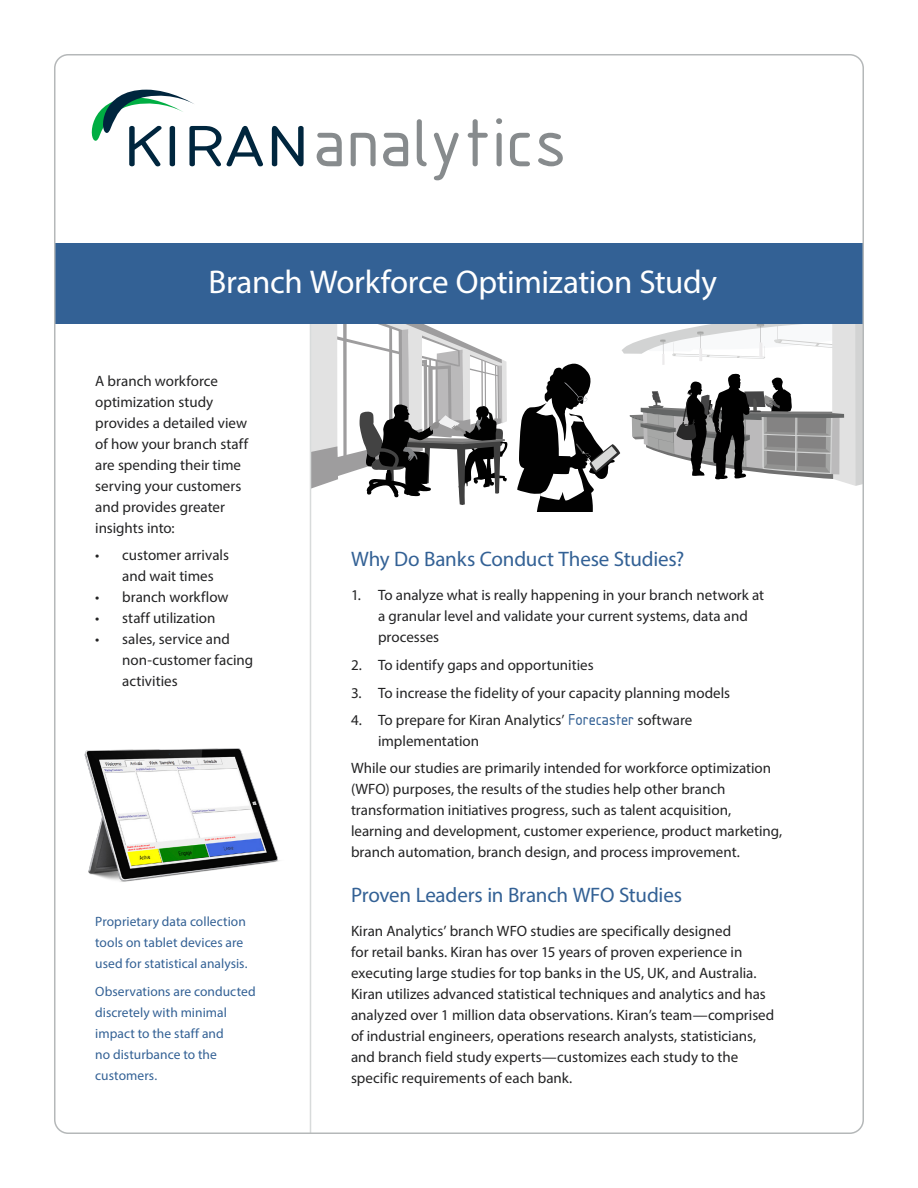
<style>
.page{position:relative;width:918px;height:1188px;background:#fff}
.page>*{position:absolute;margin:0;border:0;box-sizing:border-box;transform-origin:0 0}
.t1{font:33px "Myriad Pro";letter-spacing:-.01em;color:#fff}
.t2{font:21px "Myriad Pro";letter-spacing:-.01em;color:#336195}
.t3{font:15px/21px "Myriad Pro";color:#232324}
.t4{font:13.5px/21px "Myriad Pro";letter-spacing:.005em;color:#336195}
.s1{font-family:"Isonorm D";font-size:16.5px;color:#336195}
</style>
<div class="page">
<svg style="left:517px;top:325px;width:344px;height:187px"></svg>
<svg style="left:311px;top:325px;width:197px;height:180px"></svg>
<img style="left:84px;top:748px;width:196px;height:134px">
<hr style="left:310px;top:323px;width:1px;height:810px;background:#d8dbdb">
<div style="left:55px;top:243px;width:808px;height:81px;background:#336195"></div>
<svg style="left:272px;top:126px;width:32px;height:40px"></svg>
<svg style="left:317px;top:133px;width:25px;height:33px"></svg>
<svg style="left:351px;top:133px;width:25px;height:33px"></svg>
<svg style="left:383px;top:133px;width:25px;height:33px"></svg>
<svg style="left:417px;top:119px;width:10px;height:47px"></svg>
<svg style="left:434px;top:133px;width:25px;height:47px"></svg>
<svg style="left:468px;top:119px;width:20px;height:47px"></svg>
<svg style="left:496px;top:118px;width:6px;height:48px"></svg>
<svg style="left:510px;top:133px;width:20px;height:33px"></svg>
<svg style="left:538px;top:133px;width:25px;height:33px"></svg>
<svg style="left:92px;top:90px;width:171px;height:76px"></svg>
<h1 class="t1" style="left:209px;top:261px;width:510px">Branch Workforce Optimization Study</h1>
<p class="t3" style="left:95px;top:370px;width:154px">A branch workforce optimization study provides a detailed view of how your branch staff are spending their time serving your customers and provides greater insights into:</p>
<p class="t3" style="left:122px;top:545px;width:108px;text-indent:-27px">• customer arrivals and wait times</p>
<p class="t3" style="left:95px;top:587px;width:135px">• branch workflow</p>
<p class="t3" style="left:95px;top:608px;width:122px">• staff utilization</p>
<p class="t3" style="left:122px;top:629px;width:132px;text-indent:-27px">• sales, service and non-customer facing activities</p>
<p class="t4" style="left:95px;top:911px;width:154px">Proprietary data collection tools on tablet devices are used for statistical analysis.</p>
<p class="t4" style="left:95px;top:981px;width:162px">Observations are conducted discretely with minimal impact to the staff and<br>no disturbance to the customers.</p>
<h2 class="t2" style="left:351px;top:546px;width:335px">Why Do Banks Conduct These Studies?</h2>
<p class="t3" style="left:378px;top:585px;width:388px;text-indent:-27px">1. To analyze what is really happening in your branch network at a granular level and validate your current systems, data and processes</p>
<p class="t3" style="left:351px;top:654px;width:244px">2. To identify gaps and opportunities</p>
<p class="t3" style="left:351px;top:682px;width:381px">3. To increase the fidelity of your capacity planning models</p>
<p class="t3" style="left:378px;top:709px;width:316px;text-indent:-27px">4. To prepare for Kiran Analytics’ <span class="s1">Forecaster</span> software implementation</p>
<p class="t3" style="left:351px;top:757px;width:433px">While our studies are primarily intended for workforce optimization (WFO) purposes, the results of the studies help other branch transformation initiatives progress, such as talent acquisition, learning and development, customer experience, product marketing, branch automation, branch design, and process improvement.</p>
<h2 class="t2" style="left:351px;top:882px;width:333px">Proven Leaders in Branch WFO Studies</h2>
<p class="t3" style="left:351px;top:921px;width:425px">Kiran Analytics’ branch WFO studies are specifically designed<br>for retail banks. Kiran has over 15 years of proven experience in executing large studies for top banks in the US, UK, and Australia.<br>Kiran utilizes advanced statistical techniques and analytics and has analyzed over 1 million data observations. Kiran’s team—comprised of industrial engineers, operations research analysts, statisticians, and branch field study experts—customizes each study to the specific requirements of each bank.</p>
</div>
